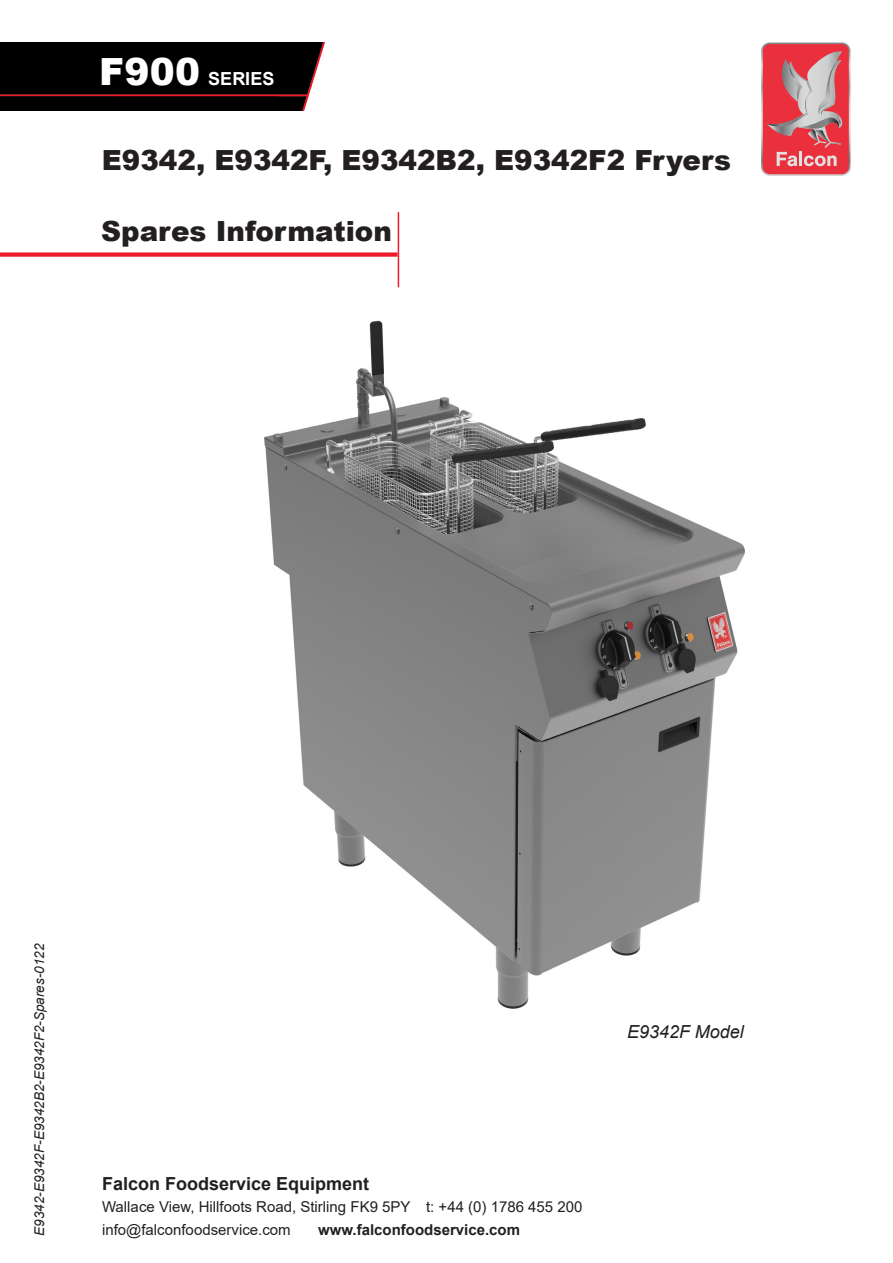
<style>
.page{position:relative;width:893px;height:1263px;background:#fff}
.page>*{position:absolute;margin:0;border:0;box-sizing:border-box;transform-origin:0 0}
.t1{font:900 27.75px "Arial";color:#231f20}
.t2{font:700 18px "Arial";color:#231f20}
.t3{font:italic 18px "Arial";color:#231f20}
.t4{font:700 18px "Arial";color:#fff}
.t5{font:15px "Arial";color:#231f20}
.t6{font:700 15px "Arial";color:#231f20}
.t7{font:italic 13.5px "Arial";color:#231f20}
.s1{font-weight:900;font-size:37.5px}
</style>
<div class="page">
<svg style="left:761px;top:43px;width:89px;height:133px;background:#d7636c"></svg>
<div style="left:0;top:252px;width:398px;height:5px;background:#ee1b2c"></div>
<hr style="left:398px;top:212px;width:1px;height:75px;background:#ee1b2c">
<img style="left:0;top:43px;width:325px;height:68px">
<img style="left:264px;top:320px;width:481px;height:689px">
<p class="t4" style="left:99px;top:66px;width:177px"><span class="s1">F900</span> SERIES</p>
<p class="t1" style="left:102px;top:140px;width:631px">E9342, E9342F, E9342B2, E9342F2 Fryers</p>
<p class="t1" style="left:101px;top:211px;width:292px">Spares Information</p>
<p class="t7" style="left:31px;top:1236px;width:293px;rotate:-90deg">E9342-E9342F-E9342B2-E9342F2-Spares-0122</p>
<p class="t3" style="left:627px;top:1020px;width:118px">E9342F Model</p>
<p class="t2" style="left:102px;top:1170px;width:269px">Falcon Foodservice Equipment</p>
<p class="t5" style="left:102px;top:1196px;width:482px">Wallace View, Hillfoots Road, Stirling FK9 5PY t: +44 (0) 1786 455 200</p>
<p class="t5" style="left:102px;top:1219px;width:190px">info@falconfoodservice.com</p>
<p class="t6" style="left:318px;top:1219px;width:203px">www.falconfoodservice.com</p>
</div>
